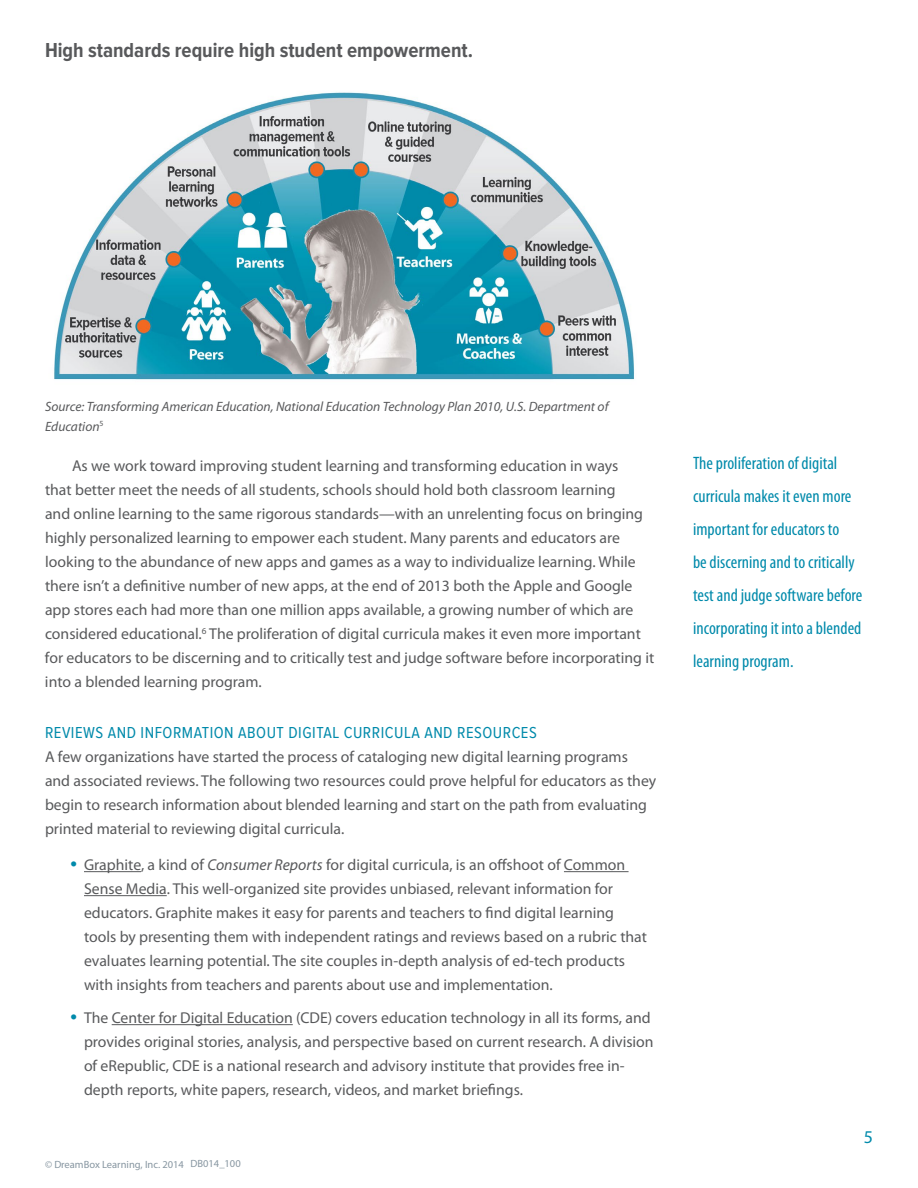
<style>
.page{position:relative;width:918px;height:1188px;background:#fff}
.page>*{position:absolute;margin:0;border:0;box-sizing:border-box;transform-origin:0 0}
.t1{font:700 21px "Proxima Nova Cond";color:#58595b}
.t2{font:condensed 18px/33px "Myriad Pro";color:#008aab}
.t3{font:18px "Myriad Pro";color:#008aab}
.t4{font:16.5px "Proxima Nova Cond";letter-spacing:.03em;color:#008aab}
.t5{font:15.75px/24px "Myriad Pro";color:#58595b}
.t6{font:italic 13.5px/19.5px "Myriad Pro";color:#58595b}
.t7{font:10.5px "Myriad Pro";color:#8796a1}
.s1{font-weight:700;font-size:19.5px;color:#008aab}
.s2{font-style:italic}
</style>
<div class="page">
<hr style="left:84px;top:871px;width:57px;height:1px;background:#58595b">
<hr style="left:564px;top:871px;width:65px;height:1px;background:#58595b">
<hr style="left:84px;top:895px;width:83px;height:1px;background:#58595b">
<hr style="left:112px;top:1024px;width:181px;height:1px;background:#58595b">
<img style="left:54px;top:92px;width:581px;height:288px">
<h1 class="t1" style="left:45px;top:40px;width:430px">High standards require high student empowerment.</h1>
<p class="t6" style="left:45px;top:397px;width:565px">Source: Transforming American Education, National Education Technology Plan 2010, U.S. Department of<br>Education<sup>5</sup></p>
<p class="t5" style="left:45px;top:454px;width:611px;text-indent:27px">As we work toward improving student learning and transforming education in ways<br>that better meet the needs of all students, schools should hold both classroom learning<br>and online learning to the same rigorous standards—with an unrelenting focus on bringing highly personalized learning to empower each student. Many parents and educators are looking to the abundance of new apps and games as a way to individualize learning. While there isn’t a definitive number of new apps, at the end of 2013 both the Apple and Google app stores each had more than one million apps available, a growing number of which are considered educational.<sup>6</sup> The proliferation of digital curricula makes it even more important for educators to be discerning and to critically test and judge software before incorporating it into a blended learning program.</p>
<p class="t4" style="left:45px;top:725px;width:493px">REVIEWS AND INFORMATION ABOUT DIGITAL CURRICULA AND RESOURCES</p>
<p class="t5" style="left:45px;top:745px;width:613px">A few organizations have started the process of cataloging new digital learning programs and associated reviews. The following two resources could prove helpful for educators as they begin to research information about blended learning and start on the path from evaluating printed material to reviewing digital curricula.</p>
<p class="t5" style="left:84px;top:853px;width:565px;text-indent:-14px"><span class="s1">•</span> Graphite, a kind of <span class="s2">Consumer Reports</span> for digital curricula, is an offshoot of Common Sense Media. This well-organized site provides unbiased, relevant information for educators. Graphite makes it easy for parents and teachers to find digital learning tools by presenting them with independent ratings and reviews based on a rubric that evaluates learning potential. The site couples in-depth analysis of ed-tech products with insights from teachers and parents about use and implementation.</p>
<p class="t5" style="left:84px;top:1006px;width:571px;text-indent:-14px"><span class="s1">•</span> The Center for Digital Education (CDE) covers education technology in all its forms, and provides original stories, analysis, and perspective based on current research. A division of eRepublic, CDE is a national research and advisory institute that provides free in&shy;depth reports, white papers, research, videos, and market briefings.</p>
<p class="t7" style="left:190px;top:1157px;width:52px">DB014_100</p>
<p class="t7" style="left:45px;top:1158px;width:140px">© DreamBox Learning, Inc. 2014</p>
<p class="t2" style="left:693px;top:446px;width:171px">The proliferation of digital curricula makes it even more important for educators to<br>be discerning and to critically test and judge software before incorporating it into a blended learning program.</p>
<p class="t3" style="left:864px;top:1126px;width:11px">5</p>
</div>
